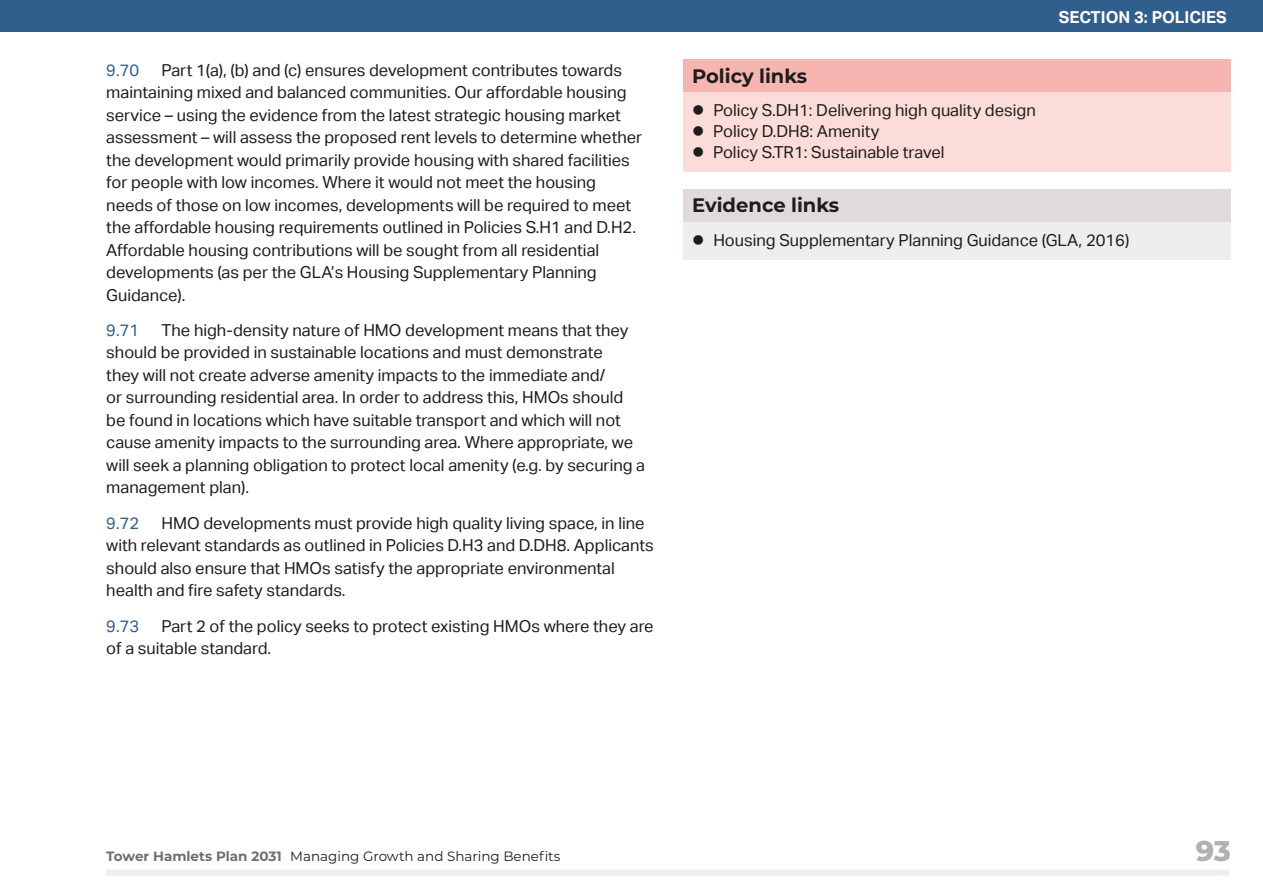
<style>
.page{position:relative;width:1263px;height:893px;background:#fff}
.page>*{position:absolute;margin:0;border:0;box-sizing:border-box;transform-origin:0 0}
.t1{font:800 28.5px "Montserrat";color:#b3b2b2}
.t2{font:700 19.5px "Montserrat";color:#1d1d1b}
.t3{font:16.5px/22.5px "Aktiv Grotesk";color:#1d1d1b}
.t4{font:700 16.5px "Aktiv Grotesk";color:#fff}
.t5{font:16.5px "Aktiv Grotesk";color:#315f8d}
.t6{font:13.5px "Montserrat";color:#1d1d1b}
.s1{font-weight:700;color:#706f6f}
</style>
<div class="page">
<div style="left:106px;top:870px;width:1123px;height:6px;background:#f0edee"></div>
<div style="left:0;top:0;width:1263px;height:32px;background:#315f8d"></div>
<div style="left:684px;top:60px;width:547px;height:32px;background:#f6b5b0"></div>
<div style="left:684px;top:92px;width:547px;height:38px;background:#fbdcd8"></div>
<div style="left:684px;top:113px;width:547px;height:38px;background:#fbdcd8"></div>
<div style="left:684px;top:134px;width:547px;height:38px;background:#fbdcd8"></div>
<div style="left:684px;top:189px;width:547px;height:33px;background:#e1dadb"></div>
<div style="left:684px;top:222px;width:547px;height:37px;background:#f0edee"></div>
<p class="t3" style="left:106px;top:59px;width:537px;text-indent:55px">Part 1(a), (b) and (c) ensures development contributes towards maintaining mixed and balanced communities. Our affordable housing service – using the evidence from the latest strategic housing market assessment – will assess the proposed rent levels to determine whether the development would primarily provide housing with shared facilities for people with low incomes. Where it would not meet the housing needs of those on low incomes, developments will be required to meet the affordable housing requirements outlined in Policies S.H1 and D.H2.<br>Affordable housing contributions will be sought from all residential developments (as per the GLA’s Housing Supplementary Planning Guidance).</p>
<p class="t5" style="left:106px;top:321px;width:34px">9.71</p>
<p class="t5" style="left:106px;top:60px;width:34px">9.70</p>
<p class="t3" style="left:106px;top:319px;width:540px;text-indent:55px">The high-density nature of HMO development means that they should be provided in sustainable locations and must demonstrate<br>they will not create adverse amenity impacts to the immediate and/<br>or surrounding residential area. In order to address this, HMOs should be found in locations which have suitable transport and which will not cause amenity impacts to the surrounding area. Where appropriate, we will seek a planning obligation to protect local amenity (e.g. by securing a management plan).</p>
<p class="t5" style="left:106px;top:513px;width:34px">9.72</p>
<p class="t3" style="left:106px;top:512px;width:549px;text-indent:55px">HMO developments must provide high quality living space, in line with relevant standards as outlined in Policies D.H3 and D.DH8. Applicants should also ensure that HMOs satisfy the appropriate environmental health and fire safety standards.</p>
<p class="t5" style="left:106px;top:616px;width:34px">9.73</p>
<p class="t3" style="left:106px;top:615px;width:549px;text-indent:55px">Part 2 of the policy seeks to protect existing HMOs where they are of a suitable standard.</p>
<p class="t4" style="left:1059px;top:8px;width:170px">SECTION 3: POLICIES</p>
<p class="t2" style="left:692px;top:62px;width:117px">Policy links</p>
<p class="t3" style="left:713px;top:100px;width:324px;line-height:21px">Policy S.DH1: Delivering high quality design<br>Policy D.DH8: Amenity<br>Policy S.TR1: Sustainable travel</p>
<p class="t2" style="left:692px;top:191px;width:149px">Evidence links</p>
<p class="t3" style="left:713px;top:229px;width:418px">Housing Supplementary Planning Guidance (GLA, 2016)</p>
<p class="t6" style="left:106px;top:847px;width:456px"><span class="s1">Tower Hamlets Plan 2031</span> Managing Growth and Sharing Benefits</p>
<h1 class="t1" style="left:1196px;top:830px;width:37px">93</h1>
</div>
